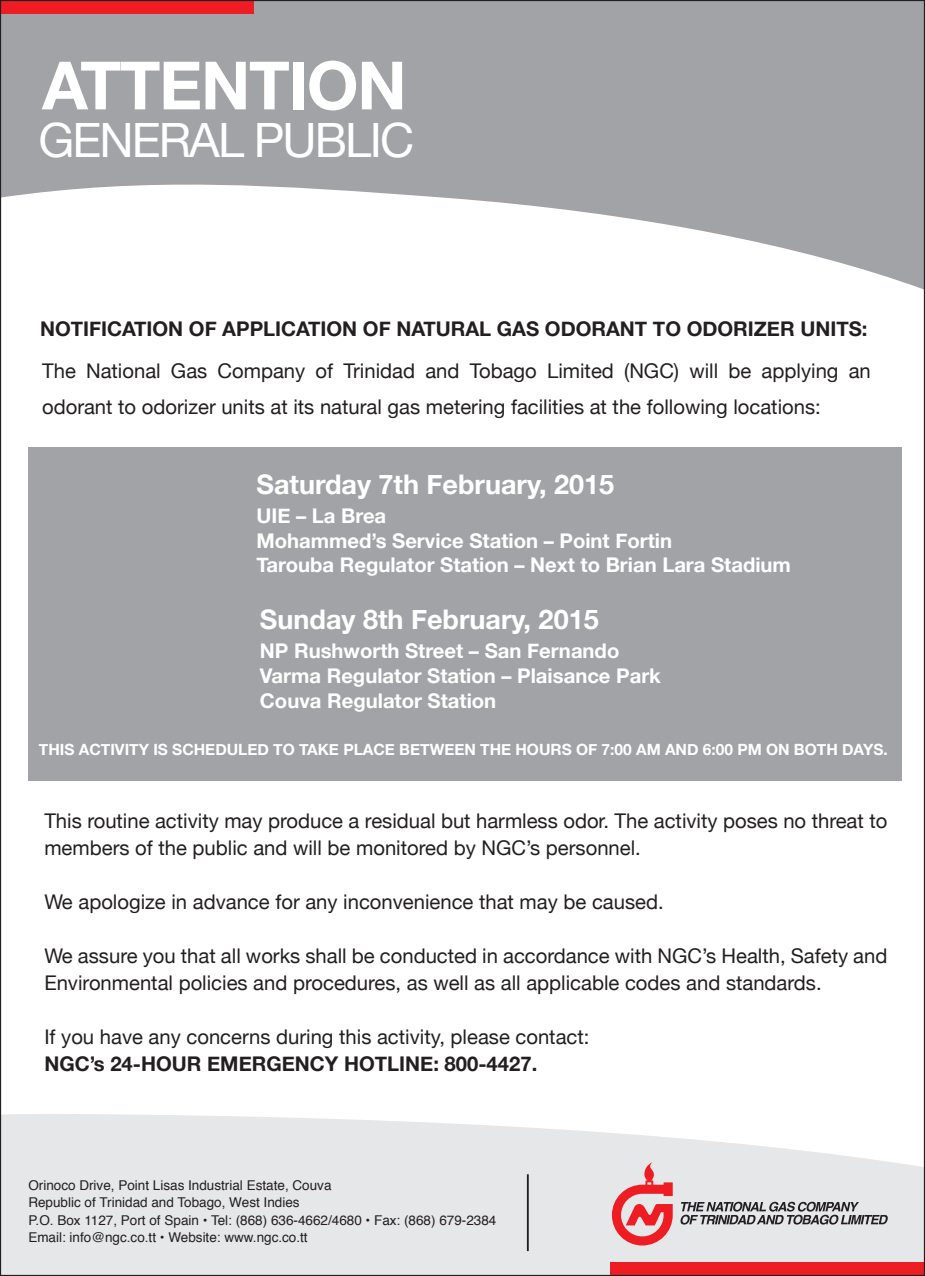
<style>
.page{position:relative;width:925px;height:1276px;background:#fff}
.page>*{position:absolute;margin:0;border:0;box-sizing:border-box;transform-origin:0 0}
.t1{font:700 66.6px "Helvetica Neue";letter-spacing:-.02em;color:#fff}
.t2{font:47.25px "Helvetica Neue";letter-spacing:-.04em;color:#fff}
.t3{font:700 27px "Helvetica Neue";color:#fff}
.t4{font:20.25px/27px "Helvetica Neue";color:#231f20}
.t5{font:700 20.25px/24.8px "Helvetica Neue";color:#fff}
.t6{font:700 20.25px "Helvetica Neue";color:#231f20}
.t7{font:700 15.53px "Helvetica Neue";color:#fff}
.t8{font:13.5px/17.1px "Helvetica";color:#231f20}
</style>
<div class="page">
<div style="left:0;top:0;width:925px;height:1275px;background:#a1a3a6"></div>
<div style="left:3px;top:184px;width:919px;height:929px;background:#fff"></div>
<div style="left:28px;top:447px;width:873px;height:334px;background:#a1a3a6"></div>
<div style="left:0;top:0;width:253px;height:14px;background:#ee1d23"></div>
<svg style="left:3px;top:1113px;width:919px;height:160px;background:#e8e9eb"></svg>
<div style="left:611px;top:1262px;width:314px;height:14px;background:#ee1d23"></div>
<hr style="left:527px;top:1174px;width:2px;height:77px;background:#231f20">
<svg style="left:680px;top:1201px;width:208px;height:23px;background:#9d9c9e"></svg>
<svg style="left:612px;top:1162px;width:61px;height:83px;background:#e99295"></svg>
<svg style="left:645px;top:1180px;width:8px;height:7px"></svg>
<h1 class="t1" style="left:42px;top:33px;width:366px">ATTENTION</h1>
<h2 class="t2" style="left:38px;top:106px;width:377px">GENERAL PUBLIC</h2>
<p class="t6" style="left:40px;top:313px;width:829px">NOTIFICATION OF APPLICATION OF NATURAL GAS ODORANT TO ODORIZER UNITS:</p>
<p class="t4" style="left:42px;top:354px;width:830px;line-height:36px">The National Gas Company of Trinidad and Tobago Limited (NGC) will be applying an odorant to odorizer units at its natural gas metering facilities at the following locations:</p>
<h3 class="t3" style="left:256px;top:463px;width:359px">Saturday 7th February, 2015</h3>
<p class="t5" style="left:256px;top:504px;width:536px">UIE – La Brea<br>Mohammed’s Service Station – Point Fortin<br>Tarouba Regulator Station – Next to Brian Lara Stadium</p>
<h3 class="t3" style="left:260px;top:598px;width:340px">Sunday 8th February, 2015</h3>
<p class="t5" style="left:260px;top:639px;width:402px">NP Rushworth Street – San Fernando<br>Varma Regulator Station – Plaisance Park<br>Couva Regulator Station</p>
<p class="t7" style="left:39px;top:737px;width:850px">THIS ACTIVITY IS SCHEDULED TO TAKE PLACE BETWEEN THE HOURS OF 7:00 AM AND 6:00 PM ON BOTH DAYS.</p>
<p class="t4" style="left:44px;top:808px;width:844px">This routine activity may produce a residual but harmless odor. The activity poses no threat to members of the public and will be monitored by NGC’s personnel.</p>
<p class="t4" style="left:44px;top:889px;width:621px">We apologize in advance for any inconvenience that may be caused.</p>
<p class="t4" style="left:44px;top:943px;width:844px">We assure you that all works shall be conducted in accordance with NGC’s Health, Safety and<br>Environmental policies and procedures, as well as all applicable codes and standards.</p>
<p class="t4" style="left:44px;top:1024px;width:546px">If you have any concerns during this activity, please contact:</p>
<p class="t6" style="left:44px;top:1048px;width:494px">NGC’s 24-HOUR EMERGENCY HOTLINE: 800-4427.</p>
<p class="t8" style="left:28px;top:1177px;width:469px">Orinoco Drive, Point Lisas Industrial Estate, Couva<br>Republic of Trinidad and Tobago, West Indies<br>P.O. Box 1127, Port of Spain • Tel: (868) 636-4662/4680 • Fax: (868) 679-2384<br>Email: info@ngc.co.tt • Website: www.ngc.co.tt</p>
</div>
